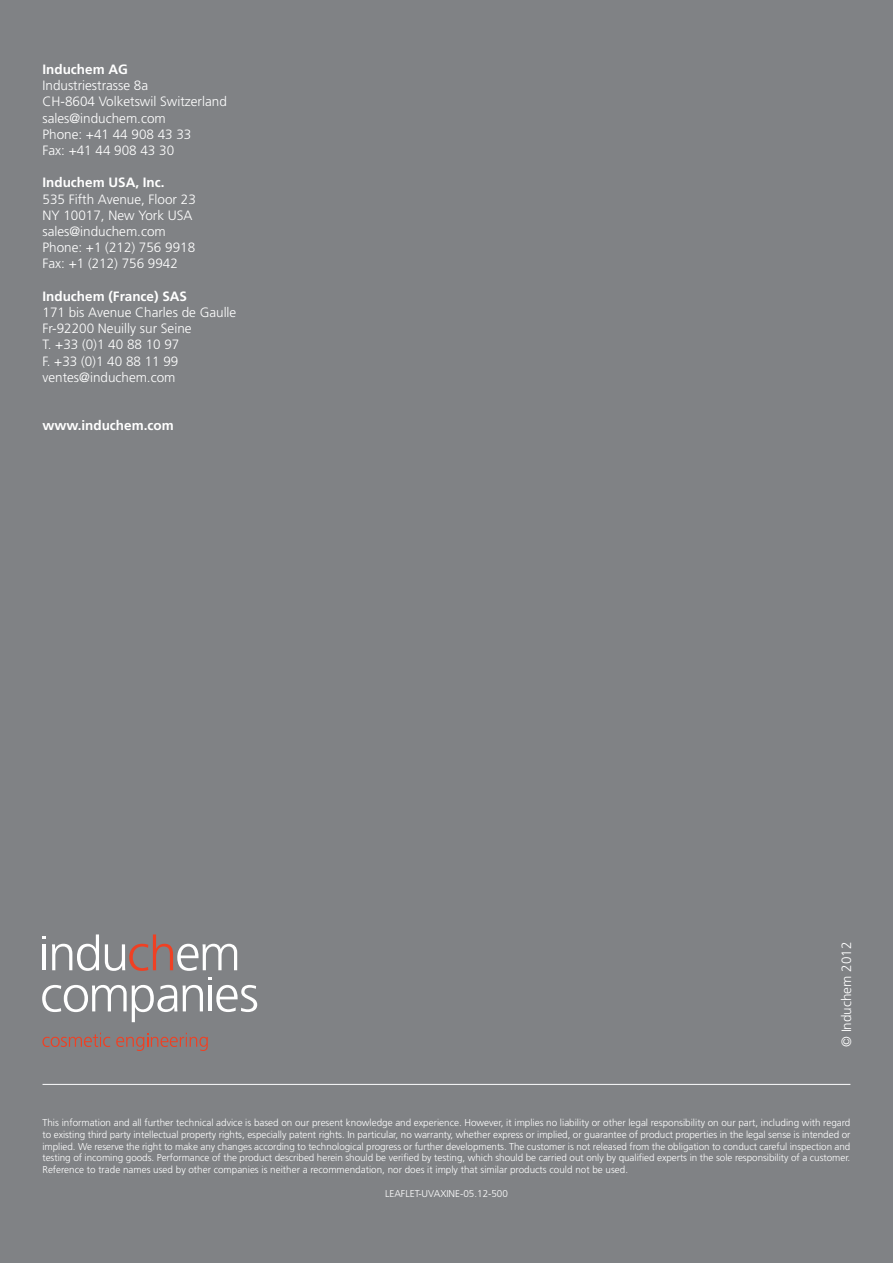
<style>
.page{position:relative;width:893px;height:1263px;background:#808285}
.page>*{position:absolute;margin:0;border:0;box-sizing:border-box;transform-origin:0 0}
.t1{font:300 13.5px/16.2px "Frutiger";color:#fff}
.t2{font:700 13.5px "Frutiger";color:#fff}
.t3{font:300 9.9px/11.9px "Frutiger";color:#fff;text-align:justify}
</style>
<div class="page">
<hr style="left:43px;top:1084px;width:807px;height:1px;background:#fff">
<hr style="left:43px;top:944px;width:3px;height:26px;background:#fff">
<svg style="left:52px;top:934px;width:47px;height:37px"></svg>
<svg style="left:105px;top:934px;width:132px;height:37px"></svg>
<svg style="left:42px;top:985px;width:135px;height:37px"></svg>
<svg style="left:183px;top:977px;width:74px;height:35px"></svg>
<svg style="left:42px;top:1033px;width:68px;height:14px"></svg>
<svg style="left:116px;top:1033px;width:92px;height:18px"></svg>
<h1 class="t2" style="left:43px;top:64px;width:87px">Induchem AG</h1>
<h1 class="t1" style="left:43px;top:78px;width:186px">Industriestrasse 8a<br>CH-8604 Volketswil Switzerland sales@induchem.com<br>Phone: +41 44 908 43 33<br>Fax: +41 44 908 43 30</h1>
<h1 class="t2" style="left:43px;top:177px;width:124px">Induchem USA, Inc.</h1>
<h1 class="t1" style="left:43px;top:192px;width:155px">535 Fifth Avenue, Floor 23<br>NY 10017, New York USA sales@induchem.com<br>Phone: +1 (212) 756 9918<br>Fax: +1 (212) 756 9942</h1>
<h1 class="t2" style="left:43px;top:291px;width:146px">Induchem (France) SAS</h1>
<h1 class="t1" style="left:43px;top:305px;width:195px">171 bis Avenue Charles de Gaulle<br>Fr-92200 Neuilly sur Seine<br>T. +33 (0)1 40 88 10 97<br>F. +33 (0)1 40 88 11 99 ventes@induchem.com</h1>
<h1 class="t2" style="left:43px;top:420px;width:133px">www.induchem.com</h1>
<h1 class="t1" style="left:839px;top:1047px;width:107px;rotate:-90deg">© Induchem 2012</h1>
<p class="t3" style="left:43px;top:1117px;width:809px">This information and all further technical advice is based on our present knowledge and experience. However, it implies no liability or other legal responsibility on our part, including with regard to existing third party intellectual property rights, especially patent rights. In particular, no warranty, whether express or implied, or guarantee of product properties in the legal sense is intended or implied. We reserve the right to make any changes according to technological progress or further developments. The customer is not released from the obligation to conduct careful inspection and testing of incoming goods. Performance of the product described herein should be verified by testing, which should be carried out only by qualified experts in the sole responsibility of a customer.<br>Reference to trade names used by other companies is neither a recommendation, nor does it imply that similar products could not be used.</p>
<p class="t3" style="left:385px;top:1188px;width:124px">LEAFLET-UVAXINE-05.12-500</p>
</div>
